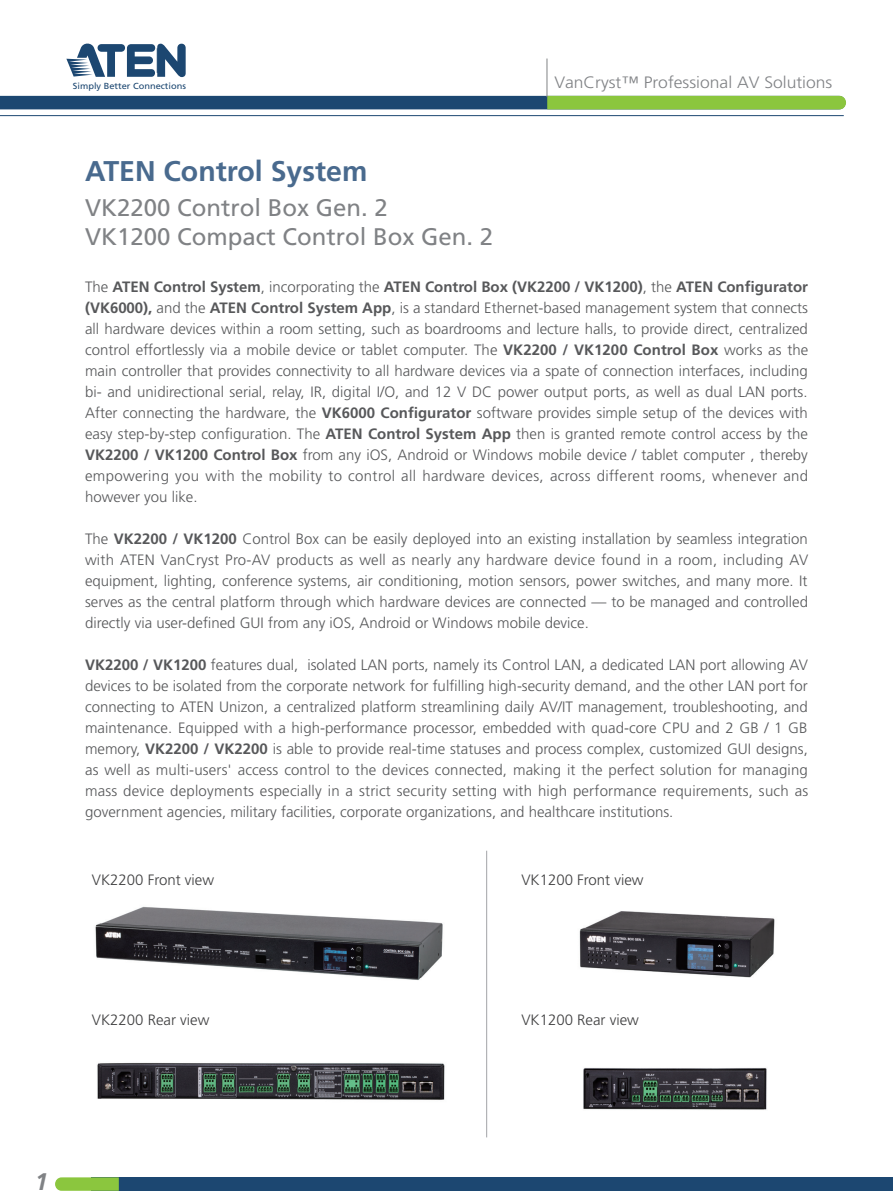
<style>
.page{position:relative;width:893px;height:1191px;background:#fff}
.page>*{position:absolute;margin:0;border:0;box-sizing:border-box;transform-origin:0 0}
.t1{font:700 28.5px "Frutiger";color:#496a8e}
.t2{font:24px/28.8px "Frutiger";color:#808285}
.t3{font:italic 700 24px "Frutiger";color:#808285}
.t4{font:300 16.5px "Frutiger";color:#808285;scale:1.06 1}
.t5{font:300 15px/21px "Frutiger";color:#57585a;text-align:justify}
.t6{font:300 15px "Frutiger";color:#3e3e3f}
.t7{font:8.85px "Frutiger";color:#1c4771;scale:1.05 1}
.s1{font-weight:700}
</style>
<div class="page">
<hr style="left:0;top:115px;width:844px;height:1px;background:#1c4771">
<svg style="left:0;top:96px;width:846px;height:13px;background:#43745f"></svg>
<svg style="left:66px;top:43px;width:120px;height:34px"></svg>
<hr style="left:547px;top:59px;width:1px;height:38px;background:#808285">
<div style="left:91px;top:1177px;width:802px;height:13px;background:#1c4771"></div>
<svg style="left:55px;top:1177px;width:64px;height:13px"></svg>
<img style="left:95px;top:906px;width:348px;height:74px">
<img style="left:579px;top:911px;width:196px;height:67px">
<img style="left:97px;top:1062px;width:348px;height:38px">
<img style="left:583px;top:1068px;width:184px;height:42px">
<hr style="left:486px;top:850px;width:1px;height:287px;background:#a8a9ad">
<p class="t7" style="left:73px;top:81px;width:109px">Simply Better Connections</p>
<p class="t4" style="left:554px;top:73px;width:264px">VanCryst™ Professional AV Solutions</p>
<h1 class="t1" style="left:85px;top:154px;width:284px">ATEN Control System</h1>
<h2 class="t2" style="left:85px;top:193px;width:410px">VK2200 Control Box Gen. 2<br>VK1200 Compact Control Box Gen. 2</h2>
<p class="t5" style="left:85px;top:276px;width:725px">The <span class="s1">ATEN Control System</span>, incorporating the <span class="s1">ATEN Control Box (VK2200 / VK1200)</span>, the <span class="s1">ATEN Configurator (VK6000),</span> and the <span class="s1">ATEN Control System App</span>, is a standard Ethernet-based management system that connects all hardware devices within a room setting, such as boardrooms and lecture halls, to provide direct, centralized control effortlessly via a mobile device or tablet computer. The <span class="s1">VK2200 / VK1200 Control Box</span> works as the main controller that provides connectivity to all hardware devices via a spate of connection interfaces, including bi- and unidirectional serial, relay, IR, digital I/O, and 12 V DC power output ports, as well as dual LAN ports.<br>After connecting the hardware, the <span class="s1">VK6000 Configurator</span> software provides simple setup of the devices with easy step-by-step configuration. The <span class="s1">ATEN Control System App</span> then is granted remote control access by the <span class="s1">VK2200 / VK1200 Control Box</span> from any iOS, Android or Windows mobile device / tablet computer , thereby empowering you with the mobility to control all hardware devices, across different rooms, whenever and however you like.</p>
<p class="t5" style="left:85px;top:528px;width:725px">The <span class="s1">VK2200 / VK1200</span> Control Box can be easily deployed into an existing installation by seamless integration with ATEN VanCryst Pro-AV products as well as nearly any hardware device found in a room, including AV equipment, lighting, conference systems, air conditioning, motion sensors, power switches, and many more. It serves as the central platform through which hardware devices are connected — to be managed and controlled directly via user-defined GUI from any iOS, Android or Windows mobile device.</p>
<p class="t5" style="left:85px;top:654px;width:725px"><span class="s1">VK2200 / VK1200</span> features dual, isolated LAN ports, namely its Control LAN, a dedicated LAN port allowing AV devices to be isolated from the corporate network for fulfilling high-security demand, and the other LAN port for connecting to ATEN Unizon, a centralized platform streamlining daily AV/IT management, troubleshooting, and maintenance. Equipped with a high-performance processor, embedded with quad-core CPU and 2 GB / 1 GB memory, <span class="s1">VK2200 / VK2200</span> is able to provide real-time statuses and process complex, customized GUI designs, as well as multi-users' access control to the devices connected, making it the perfect solution for managing mass device deployments especially in a strict security setting with high performance requirements, such as government agencies, military facilities, corporate organizations, and healthcare institutions.</p>
<p class="t6" style="left:92px;top:871px;width:124px">VK2200 Front view</p>
<p class="t6" style="left:92px;top:1011px;width:119px">VK2200 Rear view</p>
<p class="t6" style="left:521px;top:871px;width:124px">VK1200 Front view</p>
<p class="t6" style="left:521px;top:1011px;width:119px">VK1200 Rear view</p>
<h2 class="t3" style="left:35px;top:1167px;width:15px">1</h2>
</div>
